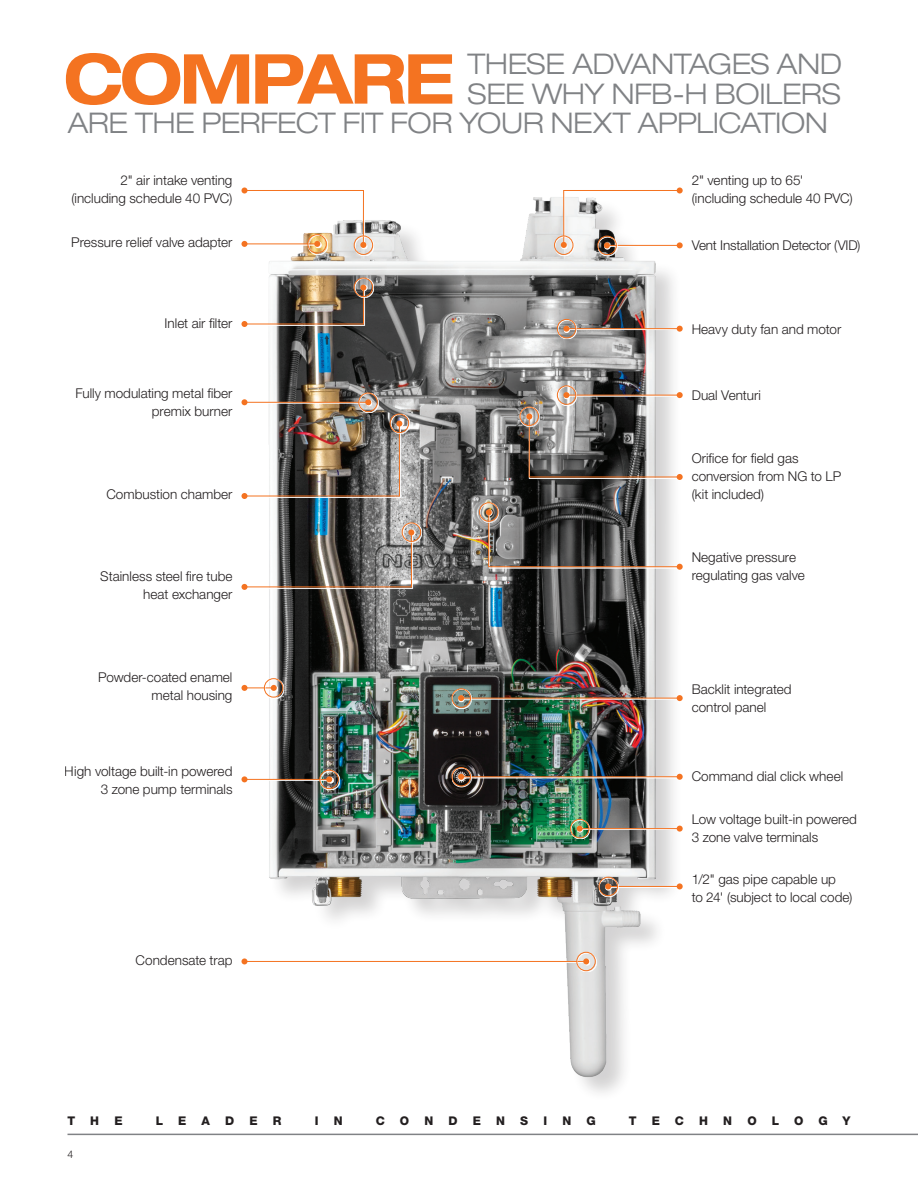
<style>
.page{position:relative;width:918px;height:1188px;background:#fff}
.page>*{position:absolute;margin:0;border:0;box-sizing:border-box;transform-origin:0 0}
.t1{font:700 expanded 69px "Helvetica Neue LT Pro";letter-spacing:-.04em;color:#f47321;scale:.95 1}
.t2{font:300 expanded 28.5px "Helvetica Neue LT Pro";letter-spacing:-.015em;color:#808285}
.t3{font:300 13.5px/18px "Helvetica Neue LT Pro";color:#231f20}
.t4{font:800 12px "Helvetica Neue LT Pro";color:#231f20}
.t5{font:300 10.5px "Helvetica Neue LT Pro";color:#231f20}
</style>
<div class="page">
<img style="left:67px;top:189px;width:851px;height:947px">
<svg style="left:242px;top:393px;width:117px;height:20px"></svg>
<svg style="left:242px;top:400px;width:117px;height:6px"></svg>
<hr style="left:244px;top:402px;width:124px;height:1px;background:#f47321">
<svg style="left:242px;top:399px;width:6px;height:6px"></svg>
<svg style="left:359px;top:393px;width:20px;height:20px"></svg>
<div style="left:358px;top:393px;width:20px;height:19px;border:1px solid #f47321;border-radius:50%"></div>
<div style="left:242px;top:679px;width:42px;height:19px;background:#fff"></div>
<svg style="left:248px;top:687px;width:17px;height:5px"></svg>
<hr style="left:244px;top:688px;width:30px;height:1px;background:#f47321">
<svg style="left:242px;top:685px;width:6px;height:6px"></svg>
<svg style="left:265px;top:679px;width:19px;height:19px"></svg>
<div style="left:264px;top:678px;width:19px;height:19px;border:1px solid #f47321;border-radius:50%"></div>
<svg style="left:242px;top:770px;width:78px;height:20px"></svg>
<svg style="left:242px;top:777px;width:78px;height:6px"></svg>
<hr style="left:244px;top:779px;width:85px;height:1px;background:#f47321">
<svg style="left:242px;top:776px;width:6px;height:6px"></svg>
<svg style="left:320px;top:770px;width:20px;height:20px"></svg>
<div style="left:319px;top:770px;width:20px;height:19px;border:1px solid #f47321;border-radius:50%"></div>
<img style="left:472px;top:689px;width:211px;height:20px">
<svg style="left:472px;top:696px;width:211px;height:6px"></svg>
<hr style="left:461px;top:698px;width:219px;height:1px;background:#f47321">
<svg style="left:677px;top:695px;width:6px;height:6px"></svg>
<svg style="left:452px;top:689px;width:20px;height:20px"></svg>
<div style="left:452px;top:689px;width:19px;height:19px;border:1px solid #f47321;border-radius:50%"></div>
<img style="left:472px;top:768px;width:211px;height:19px">
<svg style="left:472px;top:774px;width:211px;height:7px"></svg>
<hr style="left:461px;top:776px;width:219px;height:1px;background:#f47321">
<svg style="left:677px;top:774px;width:6px;height:6px"></svg>
<svg style="left:452px;top:768px;width:20px;height:19px"></svg>
<div style="left:452px;top:767px;width:19px;height:19px;border:1px solid #f47321;border-radius:50%"></div>
<svg style="left:590px;top:820px;width:94px;height:19px"></svg>
<svg style="left:590px;top:826px;width:94px;height:6px"></svg>
<hr style="left:580px;top:828px;width:100px;height:1px;background:#f47321">
<svg style="left:677px;top:826px;width:6px;height:6px"></svg>
<svg style="left:571px;top:820px;width:19px;height:19px"></svg>
<div style="left:570px;top:819px;width:19px;height:19px;border:1px solid #f47321;border-radius:50%"></div>
<svg style="left:619px;top:878px;width:64px;height:19px"></svg>
<svg style="left:619px;top:884px;width:64px;height:6px"></svg>
<hr style="left:608px;top:886px;width:72px;height:1px;background:#f47321">
<svg style="left:677px;top:883px;width:6px;height:6px"></svg>
<svg style="left:599px;top:878px;width:20px;height:19px"></svg>
<div style="left:599px;top:877px;width:19px;height:19px;border:1px solid #f47321;border-radius:50%"></div>
<svg style="left:577px;top:320px;width:107px;height:19px"></svg>
<svg style="left:577px;top:326px;width:107px;height:6px"></svg>
<hr style="left:566px;top:328px;width:114px;height:1px;background:#f47321">
<svg style="left:677px;top:326px;width:6px;height:6px"></svg>
<svg style="left:558px;top:320px;width:19px;height:19px"></svg>
<div style="left:557px;top:319px;width:19px;height:19px;border:1px solid #f47321;border-radius:50%"></div>
<svg style="left:577px;top:386px;width:107px;height:20px"></svg>
<svg style="left:577px;top:393px;width:107px;height:6px"></svg>
<hr style="left:566px;top:395px;width:114px;height:1px;background:#f47321">
<svg style="left:677px;top:392px;width:6px;height:6px"></svg>
<svg style="left:558px;top:386px;width:19px;height:20px"></svg>
<div style="left:557px;top:386px;width:19px;height:19px;border:1px solid #f47321;border-radius:50%"></div>
<div style="left:242px;top:953px;width:354px;height:19px;background:#fff"></div>
<hr style="left:244px;top:961px;width:342px;height:1px;background:#f47321">
<svg style="left:242px;top:958px;width:6px;height:6px"></svg>
<svg style="left:577px;top:953px;width:19px;height:19px"></svg>
<div style="left:576px;top:952px;width:20px;height:19px;border:1px solid #f47321;border-radius:50%"></div>
<svg style="left:242px;top:278px;width:132px;height:50px"></svg>
<svg style="left:242px;top:298px;width:125px;height:30px"></svg>
<img style="left:242px;top:285px;width:124px;height:42px">
<svg style="left:355px;top:278px;width:19px;height:20px"></svg>
<div style="left:354px;top:278px;width:19px;height:19px;border:1px solid #f47321;border-radius:50%"></div>
<svg style="left:242px;top:523px;width:180px;height:68px"></svg>
<svg style="left:242px;top:543px;width:173px;height:48px"></svg>
<svg style="left:242px;top:529px;width:172px;height:61px"></svg>
<svg style="left:403px;top:523px;width:19px;height:20px"></svg>
<div style="left:402px;top:523px;width:19px;height:19px;border:1px solid #f47321;border-radius:50%"></div>
<svg style="left:520px;top:407px;width:164px;height:74px;background:#7d7d7d"></svg>
<svg style="left:526px;top:414px;width:157px;height:66px;background:#7f7d7a"></svg>
<svg style="left:520px;top:407px;width:20px;height:20px"></svg>
<div style="left:520px;top:407px;width:19px;height:19px;border:1px solid #f47321;border-radius:50%"></div>
<svg style="left:480px;top:503px;width:204px;height:68px"></svg>
<svg style="left:487px;top:510px;width:197px;height:61px"></svg>
<svg style="left:486px;top:509px;width:197px;height:61px;background:#6c6967"></svg>
<svg style="left:480px;top:503px;width:19px;height:19px"></svg>
<div style="left:479px;top:502px;width:19px;height:20px;border:1px solid #f47321;border-radius:50%"></div>
<svg style="left:555px;top:189px;width:129px;height:67px"></svg>
<svg style="left:574px;top:189px;width:110px;height:60px"></svg>
<svg style="left:561px;top:187px;width:122px;height:61px"></svg>
<svg style="left:555px;top:236px;width:19px;height:20px"></svg>
<div style="left:554px;top:236px;width:19px;height:19px;border:1px solid #f47321;border-radius:50%"></div>
<svg style="left:242px;top:189px;width:132px;height:67px"></svg>
<svg style="left:242px;top:189px;width:125px;height:60px"></svg>
<svg style="left:242px;top:187px;width:124px;height:61px"></svg>
<svg style="left:355px;top:236px;width:19px;height:20px"></svg>
<div style="left:354px;top:236px;width:19px;height:19px;border:1px solid #f47321;border-radius:50%"></div>
<svg style="left:242px;top:414px;width:168px;height:86px"></svg>
<img style="left:242px;top:421px;width:160px;height:78px">
<svg style="left:391px;top:414px;width:19px;height:20px"></svg>
<div style="left:390px;top:414px;width:19px;height:19px;border:1px solid #f47321;border-radius:50%"></div>
<h1 class="t1" style="left:63px;top:34px;width:414px">COMPARE</h1>
<h2 class="t2" style="left:468px;top:47px;width:376px">THESE ADVANTAGES AND</h2>
<h2 class="t2" style="left:468px;top:76px;width:375px">SEE WHY NFB-H BOILERS</h2>
<h2 class="t2" style="left:68px;top:105px;width:762px">ARE THE PERFECT FIT FOR YOUR NEXT APPLICATION</h2>
<p class="t3" style="left:71px;top:171px;width:163px;text-align:right">2" air intake venting (including schedule 40 PVC)</p>
<p class="t3" style="left:71px;top:233px;width:163px">Pressure relief valve adapter</p>
<p class="t3" style="left:165px;top:314px;width:69px">Inlet air filter</p>
<p class="t3" style="left:76px;top:384px;width:158px;text-align:right">Fully modulating metal fiber premix burner</p>
<p class="t3" style="left:106px;top:485px;width:128px">Combustion chamber</p>
<p class="t3" style="left:100px;top:567px;width:134px;text-align:right">Stainless steel fire tube heat exchanger</p>
<p class="t3" style="left:98px;top:668px;width:136px;text-align:right">Powder-coated enamel metal housing</p>
<p class="t3" style="left:65px;top:762px;width:169px;text-align:right">High voltage built-in powered<br>3 zone pump terminals</p>
<p class="t3" style="left:136px;top:951px;width:98px">Condensate trap</p>
<p class="t3" style="left:692px;top:171px;width:163px">2" venting up to 65' (including schedule 40 PVC)</p>
<p class="t3" style="left:692px;top:236px;width:170px">Vent Installation Detector (VID)</p>
<p class="t3" style="left:692px;top:320px;width:151px">Heavy duty fan and motor</p>
<p class="t3" style="left:692px;top:386px;width:71px">Dual Venturi</p>
<p class="t3" style="left:692px;top:449px;width:151px">Orifice for field gas conversion from NG to LP (kit included)</p>
<p class="t3" style="left:692px;top:548px;width:115px">Negative pressure regulating gas valve</p>
<p class="t3" style="left:692px;top:680px;width:101px">Backlit integrated control panel</p>
<p class="t3" style="left:692px;top:767px;width:153px">Command dial click wheel</p>
<p class="t3" style="left:692px;top:810px;width:167px">Low voltage built-in powered<br>3 zone valve terminals</p>
<p class="t3" style="left:692px;top:870px;width:162px">1/2" gas pipe capable up<br>to 24' (subject to local code)</p>
<p class="t4" style="left:68px;top:1114px;width:9px">T</p>
<p class="t4" style="left:90px;top:1114px;width:10px">H</p>
<p class="t4" style="left:114px;top:1114px;width:10px">E</p>
<p class="t4" style="left:156px;top:1114px;width:32px">L E</p>
<p class="t4" style="left:202px;top:1114px;width:10px">A</p>
<p class="t4" style="left:225px;top:1114px;width:11px">D</p>
<p class="t4" style="left:249px;top:1114px;width:10px">E</p>
<p class="t4" style="left:273px;top:1114px;width:10px">R</p>
<p class="t4" style="left:315px;top:1114px;width:5px">I</p>
<p class="t4" style="left:334px;top:1114px;width:10px">N</p>
<p class="t4" style="left:376px;top:1114px;width:11px">C</p>
<p class="t4" style="left:400px;top:1114px;width:11px">O</p>
<p class="t4" style="left:424px;top:1114px;width:10px">N</p>
<p class="t4" style="left:448px;top:1114px;width:11px">D</p>
<p class="t4" style="left:473px;top:1114px;width:10px">E</p>
<p class="t4" style="left:496px;top:1114px;width:10px">N</p>
<p class="t4" style="left:520px;top:1114px;width:10px">S</p>
<p class="t4" style="left:543px;top:1114px;width:5px">I</p>
<p class="t4" style="left:562px;top:1114px;width:10px">N</p>
<p class="t4" style="left:586px;top:1114px;width:11px">G</p>
<p class="t4" style="left:629px;top:1114px;width:9px">T</p>
<p class="t4" style="left:652px;top:1114px;width:34px">E C</p>
<p class="t4" style="left:699px;top:1114px;width:10px">H</p>
<p class="t4" style="left:723px;top:1114px;width:10px">N</p>
<p class="t4" style="left:747px;top:1114px;width:11px">O</p>
<p class="t4" style="left:772px;top:1114px;width:33px">L O</p>
<p class="t4" style="left:818px;top:1114px;width:34px">G Y</p>
<p class="t5" style="left:68px;top:1148px;width:7px">4</p>
</div>
